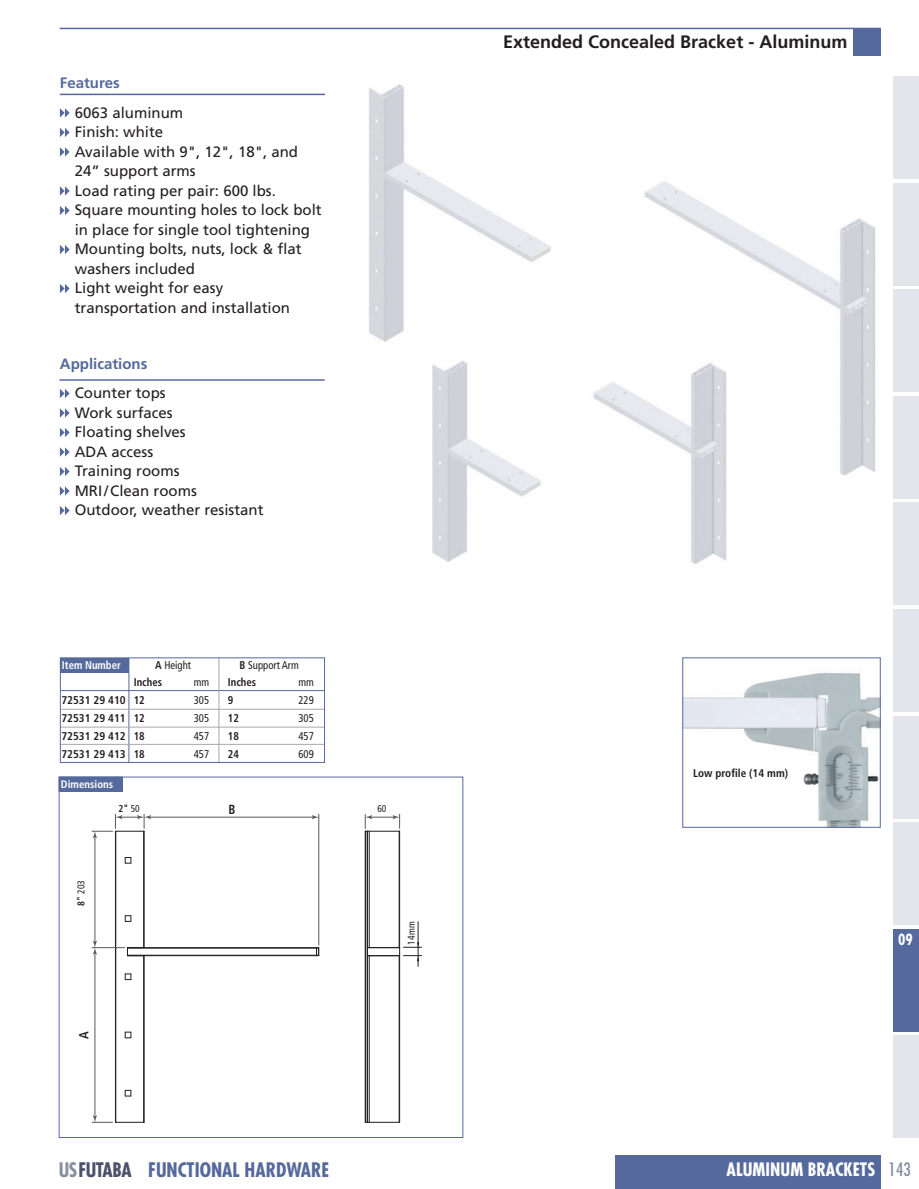
<style>
.page{position:relative;width:919px;height:1189px;background:#fff}
.page>*{position:absolute;margin:0;border:0;box-sizing:border-box;transform-origin:0 0}
.t1{font:700 condensed 19.5px "Futura";color:#55699c}
.t2{font:700 18px "Frutiger";color:#231f20}
.t3{font:700 condensed 18px "Futura";color:#fff}
.t4{font:condensed 18px "Futura";color:#8790a1}
.t5{font:15px/19.5px "Frutiger";color:#231f20}
.t6{font:700 15px "Frutiger";color:#55699c}
.t7{font:700 condensed 15px "Futura";color:#fff}
.t8{font:700 condensed 13.2px "Frutiger";color:#231f20;scale:.95 1}
.t9{font:700 condensed 11.25px/18px "Frutiger";color:#231f20;text-align:justify}
.t10{font:condensed 11.25px/18px "Frutiger";color:#231f20;text-align:justify;scale:.95 1}
.t11{font:700 condensed 11.25px/18px "Frutiger";color:#231f20;scale:.95 1}
.t12{font:700 condensed 11.25px "Frutiger";color:#fff;scale:.95 1}
.t13{font:700 condensed 10.8px "Frutiger";color:#fff}
.t14{font:condensed 9.9px "Frutiger";color:#231f20;scale:.95 1}
.t15{font:700 condensed 9.9px "Frutiger";color:#231f20;scale:.95 1}
.s1{font-weight:700}
.s2{font-weight:400}
.s3{color:#8790a1}
.s4{color:#4b506b}
</style>
<div class="page">
<div style="left:615px;top:1154px;width:265px;height:34px;background:#55699c"></div>
<div style="left:893px;top:77px;width:25px;height:102px;background:#e3e5ea"></div>
<div style="left:893px;top:183px;width:25px;height:102px;background:#e3e5ea"></div>
<div style="left:893px;top:290px;width:25px;height:102px;background:#e3e5ea"></div>
<div style="left:893px;top:396px;width:25px;height:102px;background:#e3e5ea"></div>
<div style="left:893px;top:503px;width:25px;height:102px;background:#e3e5ea"></div>
<div style="left:893px;top:609px;width:25px;height:102px;background:#e3e5ea"></div>
<div style="left:893px;top:716px;width:25px;height:102px;background:#e3e5ea"></div>
<div style="left:893px;top:822px;width:25px;height:102px;background:#e3e5ea"></div>
<div style="left:893px;top:928px;width:25px;height:103px;background:#55699c"></div>
<div style="left:893px;top:1035px;width:25px;height:102px;background:#e3e5ea"></div>
<img style="left:369px;top:84px;width:507px;height:480px">
<hr style="left:143px;top:955px;width:1px;height:166px;background:#231f20">
<hr style="left:144px;top:955px;width:1px;height:166px;background:#231f20">
<hr style="left:144px;top:831px;width:1px;height:116px;background:#231f20">
<hr style="left:143px;top:831px;width:1px;height:116px;background:#231f20">
<hr style="left:115px;top:831px;width:1px;height:290px;background:#231f20">
<svg style="left:125px;top:857px;width:6px;height:6px"></svg>
<svg style="left:125px;top:915px;width:6px;height:6px"></svg>
<svg style="left:125px;top:973px;width:6px;height:7px"></svg>
<svg style="left:125px;top:1031px;width:6px;height:7px"></svg>
<svg style="left:125px;top:1089px;width:6px;height:7px"></svg>
<hr style="left:127px;top:955px;width:189px;height:1px;background:#231f20">
<svg style="left:127px;top:948px;width:18px;height:6px"></svg>
<hr style="left:127px;top:947px;width:189px;height:1px;background:#231f20">
<hr style="left:127px;top:954px;width:189px;height:1px;background:#231f20">
<svg style="left:316px;top:947px;width:3px;height:9px"></svg>
<hr style="left:399px;top:955px;width:1px;height:166px;background:#231f20">
<hr style="left:399px;top:831px;width:1px;height:116px;background:#231f20">
<hr style="left:398px;top:955px;width:1px;height:166px;background:#231f20">
<hr style="left:398px;top:831px;width:1px;height:116px;background:#231f20">
<hr style="left:369px;top:1121px;width:30px;height:1px;background:#231f20">
<hr style="left:369px;top:955px;width:1px;height:166px;background:#231f20">
<hr style="left:369px;top:831px;width:1px;height:116px;background:#231f20">
<hr style="left:365px;top:831px;width:1px;height:290px;background:#231f20">
<hr style="left:367px;top:831px;width:1px;height:290px;background:#231f20">
<hr style="left:367px;top:955px;width:32px;height:1px;background:#231f20">
<hr style="left:367px;top:947px;width:32px;height:1px;background:#231f20">
<hr style="left:92px;top:947px;width:32px;height:1px;background:#57585a">
<hr style="left:95px;top:835px;width:1px;height:107px;background:#57585a">
<hr style="left:95px;top:952px;width:1px;height:165px;background:#57585a">
<svg style="left:93px;top:940px;width:4px;height:14px"></svg>
<svg style="left:92px;top:1114px;width:53px;height:8px"></svg>
<hr style="left:318px;top:814px;width:1px;height:130px;background:#57585a">
<hr style="left:149px;top:816px;width:165px;height:1px;background:#57585a">
<svg style="left:92px;top:814px;width:59px;height:24px"></svg>
<svg style="left:311px;top:815px;width:7px;height:4px"></svg>
<svg style="left:365px;top:814px;width:35px;height:17px"></svg>
<hr style="left:417px;top:921px;width:1px;height:45px;background:#231f20">
<svg style="left:398px;top:942px;width:23px;height:19px"></svg>
<div style="left:852px;top:28px;width:28px;height:28px;background:#55699c"></div>
<hr style="left:60px;top:28px;width:819px;height:1px;background:#55699c">
<hr style="left:61px;top:94px;width:263px;height:1px;background:#55699c">
<svg style="left:60px;top:108px;width:10px;height:9px"></svg>
<svg style="left:60px;top:128px;width:10px;height:9px"></svg>
<svg style="left:60px;top:147px;width:10px;height:9px"></svg>
<svg style="left:60px;top:186px;width:10px;height:9px"></svg>
<svg style="left:60px;top:206px;width:10px;height:9px"></svg>
<svg style="left:60px;top:245px;width:10px;height:9px"></svg>
<svg style="left:60px;top:284px;width:10px;height:9px"></svg>
<hr style="left:60px;top:379px;width:264px;height:1px;background:#55699c">
<svg style="left:60px;top:389px;width:10px;height:9px"></svg>
<svg style="left:60px;top:408px;width:10px;height:9px"></svg>
<svg style="left:60px;top:428px;width:10px;height:9px"></svg>
<svg style="left:60px;top:447px;width:10px;height:9px"></svg>
<svg style="left:60px;top:467px;width:10px;height:9px"></svg>
<svg style="left:60px;top:486px;width:10px;height:9px"></svg>
<svg style="left:60px;top:506px;width:10px;height:9px"></svg>
<div style="left:59px;top:776px;width:63px;height:15px;background:#55699c"></div>
<div style="left:59px;top:776px;width:404px;height:361px;border:1px solid #55699c"></div>
<div style="left:60px;top:657px;width:69px;height:15px;background:#55699c"></div>
<hr style="left:128px;top:657px;width:1px;height:105px;background:#55699c">
<hr style="left:61px;top:690px;width:263px;height:1px;background:#55699c">
<hr style="left:61px;top:708px;width:263px;height:1px;background:#a8a9ad">
<hr style="left:218px;top:657px;width:1px;height:105px;background:#a8a9ad">
<hr style="left:61px;top:726px;width:263px;height:1px;background:#a8a9ad">
<hr style="left:61px;top:744px;width:263px;height:1px;background:#a8a9ad">
<img style="left:684px;top:673px;width:194px;height:152px">
<div style="left:682px;top:657px;width:198px;height:170px;border:1px solid #55699c"></div>
<div style="left:60px;top:657px;width:265px;height:105px;border:1px solid #55699c"></div>
<p class="t6" style="left:60px;top:74px;width:61px">Features</p>
<p class="t5" style="left:75px;top:102px;width:248px">6063 aluminum<br>Finish: white<br>Available with 9", 12", 18", and<br>24” support arms<br>Load rating per pair: 600 lbs.<br>Square mounting holes to lock bolt in place for single tool tightening<br>Mounting bolts, nuts, lock &amp; flat washers included<br>Light weight for easy transportation and installation</p>
<p class="t6" style="left:60px;top:355px;width:89px">Applications</p>
<p class="t5" style="left:75px;top:383px;width:190px">Counter tops<br>Work surfaces<br>Floating shelves<br>ADA access<br>Training rooms<br>MRI / Clean rooms<br>Outdoor, weather resistant</p>
<p class="t12" style="left:62px;top:658px;width:63px">Item Number</p>
<p class="t10" style="left:155px;top:655px;width:39px"><span class="s1">A</span> Height</p>
<p class="t10" style="left:239px;top:655px;width:64px"><span class="s1">B</span> Support Arm</p>
<p class="t9" style="left:61px;top:691px;width:66px">72531 29 410<br>72531 29 411<br>72531 29 412<br>72531 29 413</p>
<p class="t13" style="left:61px;top:777px;width:54px">Dimensions</p>
<p class="t11" style="left:134px;top:672px;width:31px">Inches<br>12<br>12<br>18<br>18</p>
<p class="t10" style="left:194px;top:672px;width:18px">mm 305<br>305<br>457<br>457</p>
<p class="t11" style="left:228px;top:672px;width:31px">Inches<br>9<br>12<br>18<br>24</p>
<p class="t10" style="left:298px;top:672px;width:18px">mm 229<br>305<br>457<br>609</p>
<p class="t15" style="left:118px;top:802px;width:24px">2" <span class="s2">50</span></p>
<p class="t8" style="left:228px;top:801px;width:9px">B</p>
<p class="t14" style="left:377px;top:802px;width:11px">60</p>
<p class="t14" style="left:75px;top:905px;width:28px;rotate:-90deg"><span class="s1">8"</span> 203</p>
<p class="t14" style="left:405px;top:944px;width:27px;rotate:-90deg">14 mm</p>
<p class="t8" style="left:76px;top:1038px;width:10px;rotate:-90deg">A</p>
<h1 class="t1" style="left:59px;top:1156px;width:272px"><span class="s3">US</span><span class="s4">FUTABA</span> FUNCTIONAL HARDWARE</h1>
<p class="t2" style="left:503px;top:31px;width:346px">Extended Concealed Bracket - Aluminum</p>
<p class="t9" style="left:692px;top:763px;width:96px">Low profile (14 mm)</p>
<p class="t7" style="left:897px;top:929px;width:16px">09</p>
<p class="t3" style="left:726px;top:1157px;width:150px">ALUMINUM BRACKETS</p>
<p class="t4" style="left:888px;top:1158px;width:24px">143</p>
</div>
